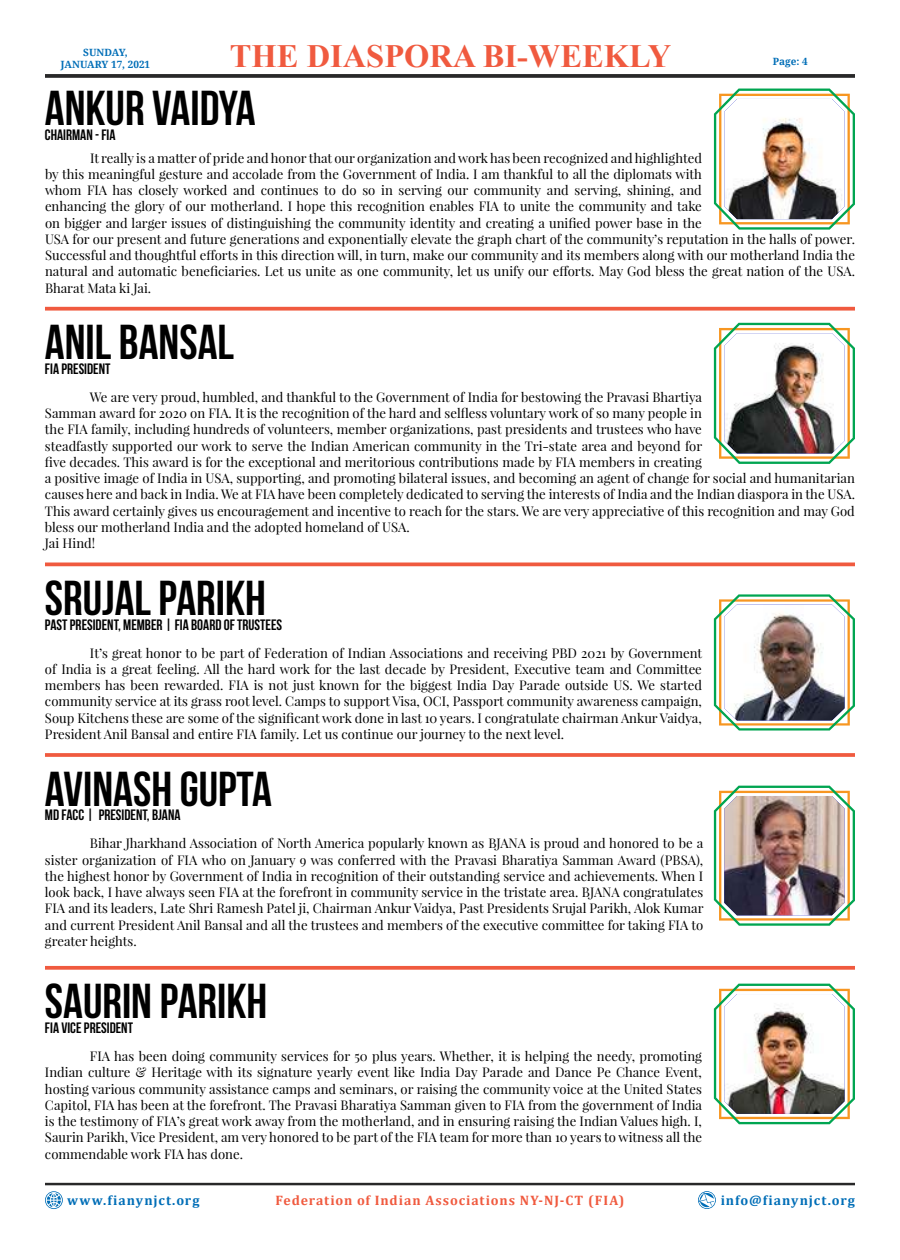
<style>
.page{position:relative;width:900px;height:1260px;background:#fff}
.page>*{position:absolute;margin:0;border:0;box-sizing:border-box;transform-origin:0 0}
.t1{font:700 48.75px "Bebas Neue";color:#000}
.t2{font:700 32.5px "Times New Roman";color:#f05a3f}
.t3{font:700 15px "Bebas Neue";color:#000}
.t4{font:700 13.75px "Cambria";letter-spacing:.07em;color:#f05a3f}
.t5{font:700 13.75px "Cambria";letter-spacing:.07em;color:#006eb7}
.t6{font:13.12px/16.2px "Playfair Display";color:#000;text-align:justify}
.t7{font:700 10px "Noto Serif";color:#006eb7}
</style>
<div class="page">
<svg style="left:45px;top:74px;width:810px;height:4px;background:#343435"></svg>
<hr style="left:45px;top:1183px;width:810px;height:2px;background:#282829">
<svg style="left:698px;top:1191px;width:18px;height:18px"></svg>
<svg style="left:45px;top:1191px;width:18px;height:18px"></svg>
<svg style="left:714px;top:984px;width:141px;height:140px"></svg>
<img style="left:724px;top:994px;width:121px;height:120px">
<svg style="left:714px;top:594px;width:141px;height:137px"></svg>
<img style="left:724px;top:604px;width:121px;height:116px">
<svg style="left:714px;top:786px;width:141px;height:140px"></svg>
<img style="left:724px;top:796px;width:121px;height:119px">
<hr style="left:45px;top:563px;width:810px;height:3px;background:#f05a3f">
<svg style="left:45px;top:966px;width:810px;height:4px;background:#f1664d"></svg>
<svg style="left:45px;top:307px;width:810px;height:4px;background:#f16b53"></svg>
<svg style="left:45px;top:753px;width:810px;height:4px;background:#f0644a"></svg>
<svg style="left:714px;top:89px;width:141px;height:141px"></svg>
<img style="left:724px;top:99px;width:121px;height:120px">
<svg style="left:714px;top:323px;width:141px;height:141px"></svg>
<img style="left:724px;top:333px;width:121px;height:120px">
<p class="t7" style="left:83px;top:48px;width:46px">SUNDAY,</p>
<h2 class="t2" style="left:230px;top:37px;width:443px">THE DIASPORA BI-WEEKLY</h2>
<p class="t7" style="left:61px;top:60px;width:91px">JANUARY 17, 2021</p>
<h1 class="t1" style="left:45px;top:88px;width:212px">ANKUR VAIDYA</h1>
<p class="t3" style="left:45px;top:128px;width:72px">CHAIRMAN - FIA</p>
<p class="t6" style="left:45px;top:150px;width:658px;text-indent:45px">It really is a matter of pride and honor that our organization and work has been recognized and highlighted by this meaningful gesture and accolade from the Government of India. I am thankful to all the diplomats with whom FIA has closely worked and continues to do so in serving our community and serving, shining, and enhancing the glory of our motherland. I hope this recognition enables FIA to unite the community and take on bigger and larger issues of distinguishing the community identity and creating a unified power base in the</p>
<p class="t7" style="left:773px;top:57px;width:36px">Page: 4</p>
<p class="t6" style="left:45px;top:231px;width:812px">USA for our present and future generations and exponentially elevate the graph chart of the community’s reputation in the halls of power.<br>Successful and thoughtful efforts in this direction will, in turn, make our community and its members along with our motherland India the natural and automatic beneficiaries. Let us unite as one community, let us unify our efforts. May God bless the great nation of the USA.<br>Bharat Mata ki Jai.</p>
<h1 class="t1" style="left:45px;top:322px;width:191px">ANIL BANSAL</h1>
<p class="t3" style="left:45px;top:363px;width:67px">FIA PRESIDENT</p>
<p class="t6" style="left:45px;top:390px;width:659px;text-indent:45px">We are very proud, humbled, and thankful to the Government of India for bestowing the Pravasi Bhartiya Samman award for 2020 on FIA. It is the recognition of the hard and selfless voluntary work of so many people in the FIA family, including hundreds of volunteers, member organizations, past presidents and trustees who have steadfastly supported our work to serve the Indian American community in the Tri-state area and beyond for five decades. This award is for the exceptional and meritorious contributions made by FIA members in creating</p>
<p class="t6" style="left:45px;top:470px;width:812px;text-align:left">a positive image of India in USA, supporting, and promoting bilateral issues, and becoming an agent of change for social and humanitarian causes here and back in India. We at FIA have been completely dedicated to serving the interests of India and the Indian diaspora in the USA.<br>This award certainly gives us encouragement and incentive to reach for the stars. We are very appreciative of this recognition and may God bless our motherland India and the adopted homeland of USA.<br>Jai Hind!</p>
<h1 class="t1" style="left:45px;top:578px;width:223px">SRUJAL PARIKH</h1>
<p class="t3" style="left:45px;top:618px;width:239px">PAST PRESIDENT, MEMBER | FIA BOARD OF TRUSTEES</p>
<p class="t6" style="left:45px;top:645px;width:659px;text-indent:45px">It’s great honor to be part of Federation of Indian Associations and receiving PBD 2021 by Government of India is a great feeling. All the hard work for the last decade by President, Executive team and Committee members has been rewarded. FIA is not just known for the biggest India Day Parade outside US. We started community service at its grass root level. Camps to support Visa, OCI, Passport community awareness campaign, Soup Kitchens these are some of the significant work done in last 10 years. I congratulate chairman Ankur Vaidya, President Anil Bansal and entire FIA family. Let us continue our journey to the next level.</p>
<h1 class="t1" style="left:45px;top:768px;width:228px">AVINASH GUPTA</h1>
<p class="t3" style="left:45px;top:809px;width:137px">MD FACC | PRESIDENT, BJANA</p>
<p class="t6" style="left:45px;top:836px;width:660px;text-indent:45px">Bihar Jharkhand Association of North America popularly known as BJANA is proud and honored to be a sister organization of FIA who on January 9 was conferred with the Pravasi Bharatiya Samman Award (PBSA), the highest honor by Government of India in recognition of their outstanding service and achievements. When I look back, I have always seen FIA at the forefront in community service in the tristate area. BJANA congratulates FIA and its leaders, Late Shri Ramesh Patel ji, Chairman Ankur Vaidya, Past Presidents Srujal Parikh, Alok Kumar and current President Anil Bansal and all the trustees and members of the executive committee for taking FIA to greater heights.</p>
<h1 class="t1" style="left:45px;top:981px;width:224px">SAURIN PARIKH</h1>
<p class="t3" style="left:45px;top:1022px;width:90px">FIA VICE PRESIDENT</p>
<p class="t6" style="left:45px;top:1049px;width:659px;text-indent:45px">FIA has been doing community services for 50 plus years. Whether, it is helping the needy, promoting Indian culture &amp; Heritage with its signature yearly event like India Day Parade and Dance Pe Chance Event, hosting various community assistance camps and seminars, or raising the community voice at the United States Capitol, FIA has been at the forefront. The Pravasi Bharatiya Samman given to FIA from the government of India is the testimony of FIA’s great work away from the motherland, and in ensuring raising the Indian Values high. I, Saurin Parikh, Vice President, am very honored to be part of the FIA team for more than 10 years to witness all the commendable work FIA has done.</p>
<p class="t5" style="left:67px;top:1195px;width:134px">www.fianynjct.org</p>
<p class="t4" style="left:275px;top:1195px;width:351px">Federation of Indian Associations NY-NJ-CT (FIA)</p>
<p class="t5" style="left:721px;top:1195px;width:136px">info@fianynjct.org</p>
</div>
